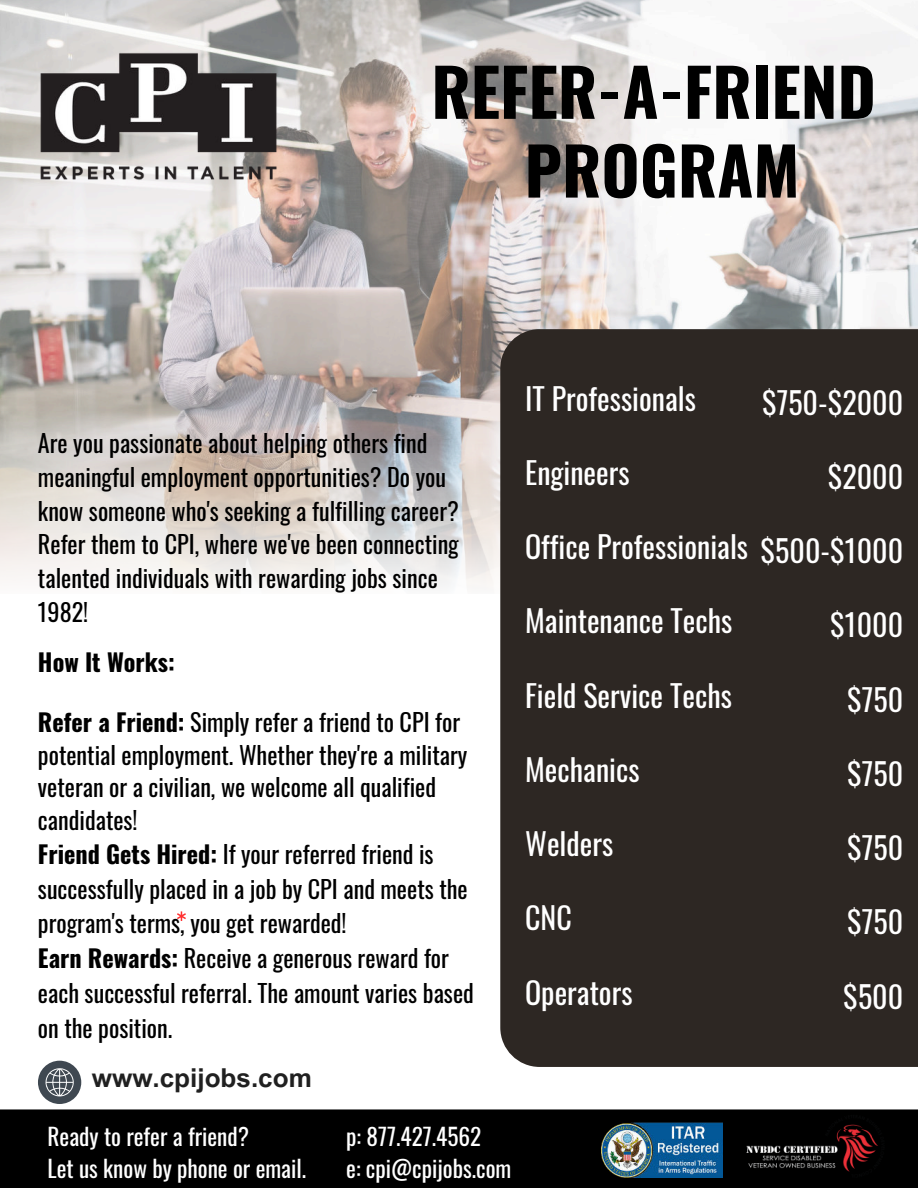
<style>
.page{position:relative;width:918px;height:1188px;background:#fff}
.page>*{position:absolute;margin:0;border:0;box-sizing:border-box;transform-origin:0 0}
.t1{font:700 65.55px/78.8px "Oswald";color:#000;text-align:center}
.t2{font:30px "Oswald";color:#fff}
.t3{font:700 26.1px "Arial MT Pro";color:#202020}
.t4{font:24.15px/34px "Oswald";color:#000}
.t5{font:700 24.15px "Oswald";color:#000}
.t6{font:23.25px/31.5px "Oswald";color:#fff}
.s1{font-weight:700}
</style>
<div class="page">
<img style="left:0;top:0;width:918px;height:329px">
<img style="left:0;top:154px;width:902px;height:433px">
<div style="left:500px;top:329px;width:418px;height:738px;background:#2d2723"></div>
<div style="left:0;top:1109px;width:918px;height:79px;background:#000"></div>
<svg style="left:38px;top:1061px;width:43px;height:43px"></svg>
<img style="left:38px;top:51px;width:242px;height:131px">
<img style="left:746px;top:1124px;width:132px;height:48px">
<img style="left:602px;top:1122px;width:120px;height:56px">
<svg style="left:177px;top:911px;width:9px;height:10px"></svg>
<h1 class="t1" style="left:431px;top:57px;width:446px">REFER-A-FRIEND<br>PROGRAM</h1>
<p class="t4" style="left:38px;top:424px;width:422px">Are you passionate about helping others find meaningful employment opportunities? Do you know someone who's seeking a fulfilling career?<br>Refer them to CPI, where we've been connecting talented individuals with rewarding jobs since 1982!</p>
<p class="t5" style="left:38px;top:650px;width:138px">How It Works:</p>
<p class="t4" style="left:38px;top:703px;width:437px"><span class="s1">Refer a Friend:</span> Simply refer a friend to CPI for potential employment. Whether they're a military veteran or a civilian, we welcome all qualified candidates!<br><span class="s1">Friend Gets Hired:</span> If your referred friend is successfully placed in a job by CPI and meets the program's terms, you get rewarded!<br><span class="s1">Earn Rewards:</span> Receive a generous reward for each successful referral. The amount varies based on the position.</p>
<p class="t3" style="left:92px;top:1062px;width:222px">www.cpijobs.com</p>
<p class="t6" style="left:48px;top:1119px;width:260px">Ready to refer a friend?<br>Let us know by phone or email.</p>
<p class="t6" style="left:346px;top:1119px;width:167px">p: 877.427.4562<br>e: cpi@cpijobs.com</p>
<p class="t2" style="left:525px;top:372px;width:172px">IT Professionals</p>
<p class="t2" style="left:762px;top:376px;width:143px">$750-$2000</p>
<p class="t2" style="left:525px;top:446px;width:106px">Engineers</p>
<p class="t2" style="left:828px;top:450px;width:77px">$2000</p>
<p class="t2" style="left:525px;top:520px;width:224px">Office Professionials</p>
<p class="t2" style="left:761px;top:524px;width:144px">$500-$1000</p>
<p class="t2" style="left:525px;top:594px;width:209px">Maintenance Techs</p>
<p class="t2" style="left:525px;top:669px;width:208px">Field Service Techs</p>
<p class="t2" style="left:830px;top:598px;width:75px">$1000</p>
<p class="t2" style="left:847px;top:673px;width:58px">$750</p>
<p class="t2" style="left:525px;top:743px;width:116px">Mechanics</p>
<p class="t2" style="left:847px;top:747px;width:58px">$750</p>
<p class="t2" style="left:525px;top:817px;width:90px">Welders</p>
<p class="t2" style="left:847px;top:821px;width:58px">$750</p>
<p class="t2" style="left:525px;top:891px;width:48px">CNC</p>
<p class="t2" style="left:847px;top:895px;width:58px">$750</p>
<p class="t2" style="left:525px;top:966px;width:109px">Operators</p>
<p class="t2" style="left:843px;top:970px;width:62px">$500</p>
</div>
